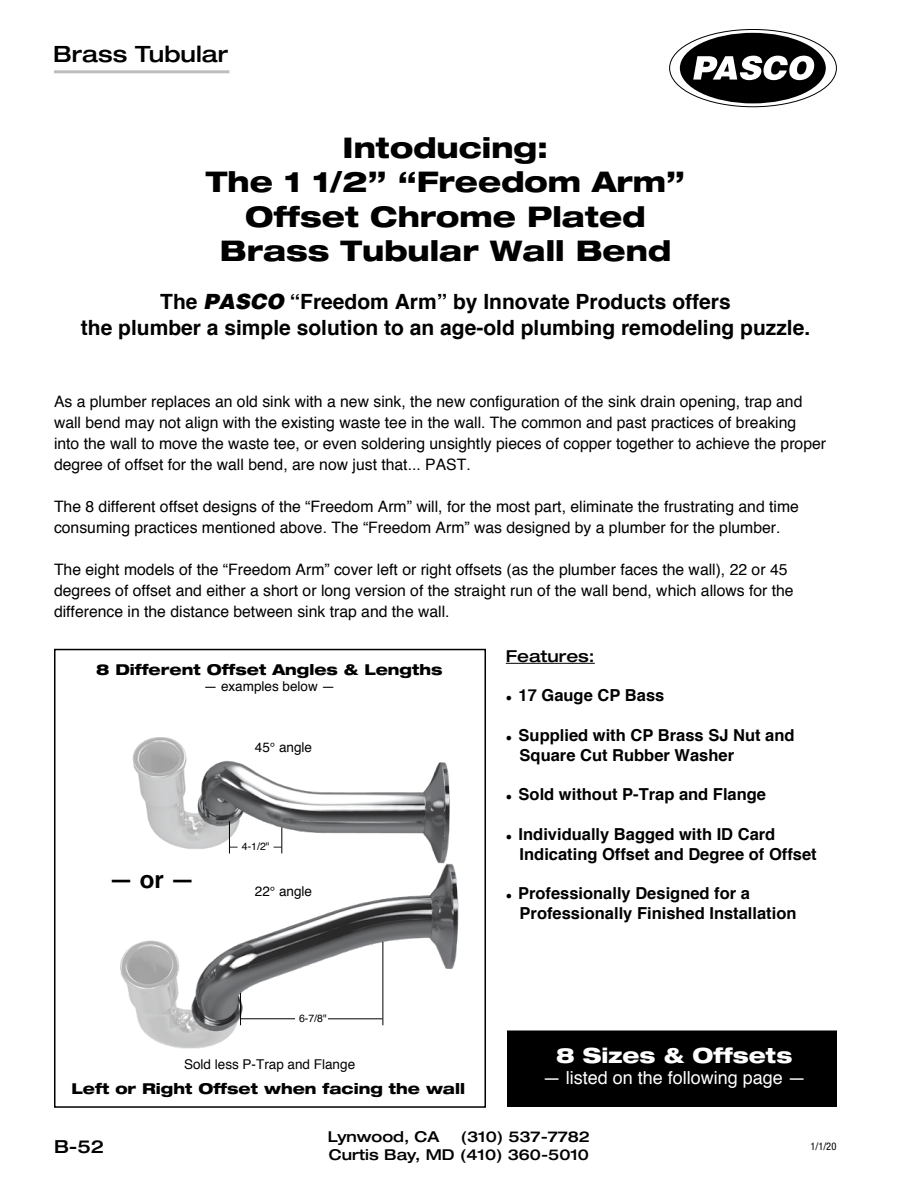
<style>
.page{position:relative;width:918px;height:1188px;background:#fff}
.page>*{position:absolute;margin:0;border:0;box-sizing:border-box;transform-origin:0 0}
.t1{font:800 expanded 28.5px/34.2px "Helvetica Neue";color:#000;text-align:center}
.t2{font:700 24px "Helvetica";color:#000}
.t3{font:500 expanded 22.5px "Helvetica Neue";color:#000}
.t4{font:700 21px/25.2px "Helvetica";color:#000;text-align:center}
.t5{font:800 expanded 21px "Helvetica Neue";color:#fff}
.t6{font:18px "Helvetica";color:#fff}
.t7{font:500 expanded 18px "Helvetica Neue";color:#000}
.t8{font:700 16.5px/19.8px "Helvetica";color:#000}
.t9{font:500 expanded 16.5px "Helvetica Neue";color:#000}
.t10{font:15.75px/21px "Helvetica";color:#000}
.t11{font:800 expanded 15px "Helvetica Neue";color:#000}
.t12{font:500 expanded 15px/18px "Helvetica Neue";color:#000;text-align:right}
.t13{font:13.5px "Helvetica";color:#000}
.t14{font:10.5px "Helvetica";color:#000}
.t15{font:condensed 10.5px "Helvetica Neue";color:#000}
.s1{font-weight:900;font-style:italic}
.s2{font-weight:400;font-size:10.5px}
</style>
<div class="page">
<hr style="left:54px;top:70px;width:176px;height:3px;background:#bcbec0">
<svg style="left:670px;top:29px;width:166px;height:78px"></svg>
<div style="left:680px;top:33px;width:146px;height:70px;background:#000;border-radius:50%"></div>
<svg style="left:693px;top:56px;width:122px;height:24px"></svg>
<div style="left:54px;top:649px;width:432px;height:459px;border:2px solid #000"></div>
<hr style="left:506px;top:663px;width:89px;height:1px;background:#000">
<div style="left:508px;top:1031px;width:328px;height:75px;background:#000"></div>
<div style="left:507px;top:1030px;width:330px;height:77px;border:2px solid #000"></div>
<img style="left:120px;top:732px;width:394px;height:335px">
<hr style="left:229px;top:821px;width:1px;height:32px;background:#000">
<svg style="left:281px;top:827px;width:1px;height:26px"></svg>
<hr style="left:240px;top:993px;width:1px;height:32px;background:#000">
<hr style="left:382px;top:942px;width:1px;height:83px;background:#000">
<hr style="left:328px;top:1018px;width:55px;height:1px;background:#000">
<hr style="left:241px;top:1018px;width:54px;height:1px;background:#000">
<h3 class="t3" style="left:53px;top:40px;width:177px">Brass Tubular</h3>
<h1 class="t1" style="left:206px;top:130px;width:481px">Intoducing:<br>The 1 1/2” “Freedom Arm”<br>Offset Chrome Plated<br>Brass Tubular Wall Bend</h1>
<h3 class="t4" style="left:81px;top:290px;width:731px">The <span class="s1">PASCO</span> “Freedom Arm” by Innovate Products offers<br>the plumber a simple solution to an age-old plumbing remodeling puzzle.</h3>
<p class="t10" style="left:54px;top:391px;width:774px">As a plumber replaces an old sink with a new sink, the new configuration of the sink drain opening, trap and wall bend may not align with the existing waste tee in the wall. The common and past practices of breaking<br>into the wall to move the waste tee, or even soldering unsightly pieces of copper together to achieve the proper degree of offset for the wall bend, are now just that... PAST.</p>
<p class="t10" style="left:54px;top:496px;width:746px">The 8 different offset designs of the “Freedom Arm” will, for the most part, eliminate the frustrating and time consuming practices mentioned above. The “Freedom Arm” was designed by a plumber for the plumber.</p>
<p class="t10" style="left:54px;top:559px;width:741px">The eight models of the “Freedom Arm” cover left or right offsets (as the plumber faces the wall), 22 or 45 degrees of offset and either a short or long version of the straight run of the wall bend, which allows for the difference in the distance between sink trap and the wall.</p>
<p class="t9" style="left:506px;top:646px;width:90px">Features:</p>
<p class="t8" style="left:506px;top:686px;width:160px"><span class="s2">●</span> 17 Gauge CP Bass</p>
<p class="t8" style="left:520px;top:725px;width:276px;text-indent:-14px"><span class="s2">●</span> Supplied with CP Brass SJ Nut and<br>Square Cut Rubber Washer</p>
<p class="t8" style="left:506px;top:785px;width:262px"><span class="s2">●</span> Sold without P-Trap and Flange</p>
<p class="t8" style="left:520px;top:824px;width:299px;text-indent:-14px"><span class="s2">●</span> Individually Bagged with ID Card<br>Indicating Offset and Degree of Offset</p>
<p class="t8" style="left:520px;top:884px;width:278px;text-indent:-14px"><span class="s2">●</span> Professionally Designed for a<br>Professionally Finished Installation</p>
<p class="t11" style="left:96px;top:660px;width:348px">8 Different Offset Angles &amp; Lengths</p>
<p class="t13" style="left:204px;top:676px;width:133px">— examples below —</p>
<p class="t13" style="left:255px;top:737px;width:59px">45° angle</p>
<p class="t14" style="left:229px;top:838px;width:56px">— 4-1/2" —</p>
<h2 class="t2" style="left:109px;top:860px;width:87px">— or —</h2>
<p class="t13" style="left:255px;top:881px;width:59px">22° angle</p>
<p class="t14" style="left:299px;top:1010px;width:29px">6-7/8"</p>
<p class="t13" style="left:184px;top:1054px;width:173px">Sold less P-Trap and Flange</p>
<p class="t11" style="left:71px;top:1079px;width:395px">Left or Right Offset when facing the wall</p>
<h3 class="t5" style="left:556px;top:1042px;width:238px">8 Sizes &amp; Offsets</h3>
<p class="t6" style="left:543px;top:1064px;width:265px">— listed on the following page —</p>
<p class="t7" style="left:54px;top:1135px;width:52px">B-52</p>
<p class="t12" style="left:328px;top:1127px;width:113px">Lynwood, CA</p>
<p class="t12" style="left:329px;top:1127px;width:263px">(310) 537-7782<br>Curtis Bay, MD (410) 360-5010</p>
<p class="t15" style="left:810px;top:1140px;width:27px">1/1/20</p>
</div>
